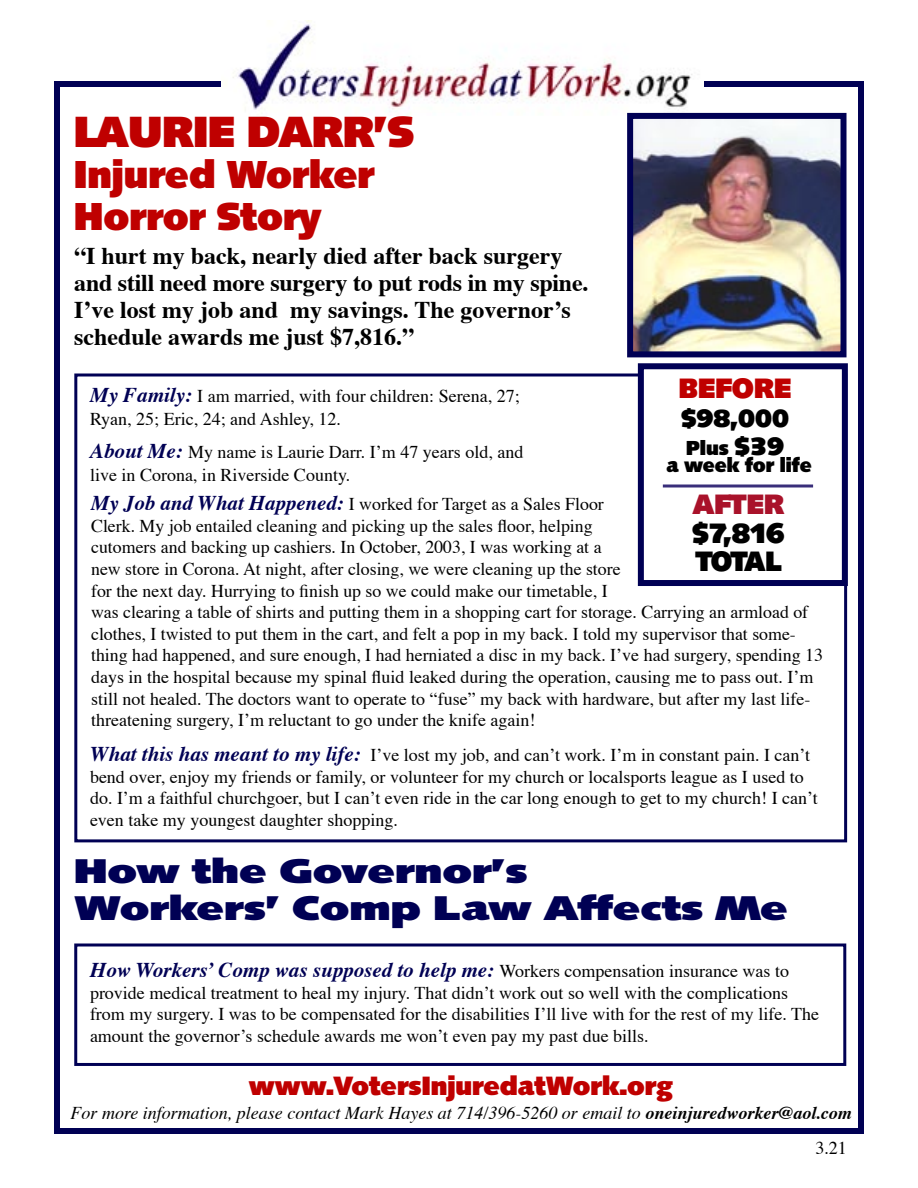
<style>
.page{position:relative;width:918px;height:1188px;background:#fff}
.page>*{position:absolute;margin:0;border:0;box-sizing:border-box;transform-origin:0 0}
.t1{font:42px "Sentry";color:#bf0000}
.t2{font:37.5px "Sentry";color:#bf0000}
.t3{font:33px "Sentry";color:#000054;scale:1.3 1}
.t4{font:27px "Sentry";letter-spacing:-.07em;color:#000}
.t5{font:27px "Sentry";color:#bf0000}
.t6{font:27px "Sentry";color:#a9122a}
.t7{font:25.5px "Sentry";color:#bf0000}
.t8{font:700 24px/27px "Times";color:#000}
.t9{font:24px "Sentry";color:#000}
.t10{font:italic 700 21px "Times";color:#000054}
.t11{font:19.5px "Sentry";color:#000;scale:.96 1}
.t12{font:19.5px "Sentry";color:#000}
.t13{font:18px/21.6px "Times";color:#000}
.t14{font:italic 18px "Times";color:#000}
.s1{font-size:24px}
.s2{font-weight:700;font-style:italic;font-size:21px;color:#000054}
.s3{font-weight:400;font-style:normal;font-size:18px;color:#000}
.s4{font-weight:700}
</style>
<div class="page">
<div style="left:54px;top:81px;width:810px;height:1053px;border:6px solid #000054"></div>
<div style="left:74px;top:374px;width:773px;height:468px;border:3px solid #000054"></div>
<div style="left:74px;top:944px;width:772px;height:122px;border:3px solid #000054"></div>
<img style="left:221px;top:21px;width:483px;height:92px">
<img style="left:634px;top:120px;width:206px;height:230px">
<div style="left:627px;top:113px;width:220px;height:244px;border:6px solid #000054"></div>
<div style="left:641px;top:366px;width:204px;height:217px;background:#fff"></div>
<div style="left:638px;top:363px;width:210px;height:223px;border:6px solid #000054"></div>
<svg style="left:663px;top:484px;width:150px;height:4px"></svg>
<p class="t1" style="left:74px;top:111px;width:342px">LAURIE DARR’S</p>
<p class="t2" style="left:74px;top:156px;width:302px">Injured Worker</p>
<p class="t2" style="left:74px;top:198px;width:249px">Horror Story</p>
<p class="t8" style="left:74px;top:243px;width:516px">“I hurt my back, nearly died after back surgery and still need more surgery to put rods in my spine.<br>Iʼve lost my job and my savings. The governorʼs schedule awards me just $7,816.”</p>
<p class="t5" style="left:679px;top:375px;width:114px">BEFORE</p>
<p class="t9" style="left:681px;top:406px;width:109px">$98,000</p>
<p class="t12" style="left:686px;top:438px;width:99px">Plus <span class="s1">$39</span></p>
<p class="t6" style="left:693px;top:491px;width:93px">AFTER</p>
<p class="t4" style="left:692px;top:520px;width:94px">$7,816</p>
<p class="t4" style="left:695px;top:548px;width:88px">TOTAL</p>
<p class="t13" style="left:90px;top:386px;width:431px"><span class="s2">My Family:</span> I am married, with four children: Serena, 27;</p>
<p class="t13" style="left:90px;top:409px;width:253px">Ryan, 25; Eric, 24; and Ashley, 12.</p>
<p class="t13" style="left:90px;top:442px;width:435px"><span class="s2">About Me:</span> My name is Laurie Darr. Iʼm 47 years old, and</p>
<p class="t13" style="left:90px;top:465px;width:262px">live in Corona, in Riverside County.</p>
<p class="t11" style="left:667px;top:455px;width:153px">a week for life</p>
<p class="t13" style="left:91px;top:494px;width:514px"><span class="s2">My Job and What Happened:</span> I worked for Target as a Sales Floor</p>
<p class="t13" style="left:91px;top:516px;width:503px">Clerk. My job entailed cleaning and picking up the sales floor, helping</p>
<p class="t13" style="left:91px;top:538px;width:512px">cutomers and backing up cashiers. In October, 2003, I was working at a</p>
<p class="t13" style="left:91px;top:559px;width:531px">new store in Corona. At night, after closing, we were cleaning up the store</p>
<p class="t13" style="left:91px;top:581px;width:518px">for the next day. Hurrying to finish up so we could make our timetable, I</p>
<p class="t13" style="left:91px;top:602px;width:734px">was clearing a table of shirts and putting them in a shopping cart for storage. Carrying an armload of clothes, I twisted to put them in the cart, and felt a pop in my back. I told my supervisor that some&shy;thing had happened, and sure enough, I had herniated a disc in my back. Iʼve had surgery, spending 13 days in the hospital because my spinal fluid leaked during the operation, causing me to pass out. Iʼm still not healed. The doctors want to operate to “fuse” my back with hardware, but after my last life&shy;threatening surgery, Iʼm reluctant to go under the knife again!</p>
<p class="t13" style="left:90px;top:745px;width:729px"><span class="s2">What this has meant to my life:</span> Iʼve lost my job, and canʼt work. Iʼm in constant pain. I canʼt bend over, enjoy my friends or family, or volunteer for my church or localsports league as I used to do. Iʼm a faithful churchgoer, but I canʼt even ride in the car long enough to get to my church! I canʼt even take my youngest daughter shopping.</p>
<p class="t3" style="left:74px;top:855px;width:350px">How the Governor’s</p>
<p class="t3" style="left:74px;top:892px;width:551px">Workers’ Comp Law Affects Me</p>
<p class="t10" style="left:90px;top:956px;width:701px">How Workersʼ Comp was supposed to help me: <span class="s3">Workers compensation insurance was to</span></p>
<p class="t13" style="left:90px;top:983px;width:731px">provide medical treatment to heal my injury. That didnʼt work out so well with the complications from my surgery. I was to be compensated for the disabilities Iʼll live with for the rest of my life. The amount the governorʼs schedule awards me wonʼt even pay my past due bills.</p>
<p class="t7" style="left:249px;top:1073px;width:425px">www.VotersInjuredatWork.org</p>
<p class="t14" style="left:71px;top:1102px;width:783px">For more information, please contact Mark Hayes at 714/396-5260 or email to <span class="s4">oneinjuredworker@aol.com</span></p>
<p class="t13" style="left:815px;top:1138px;width:33px">3.21</p>
</div>
